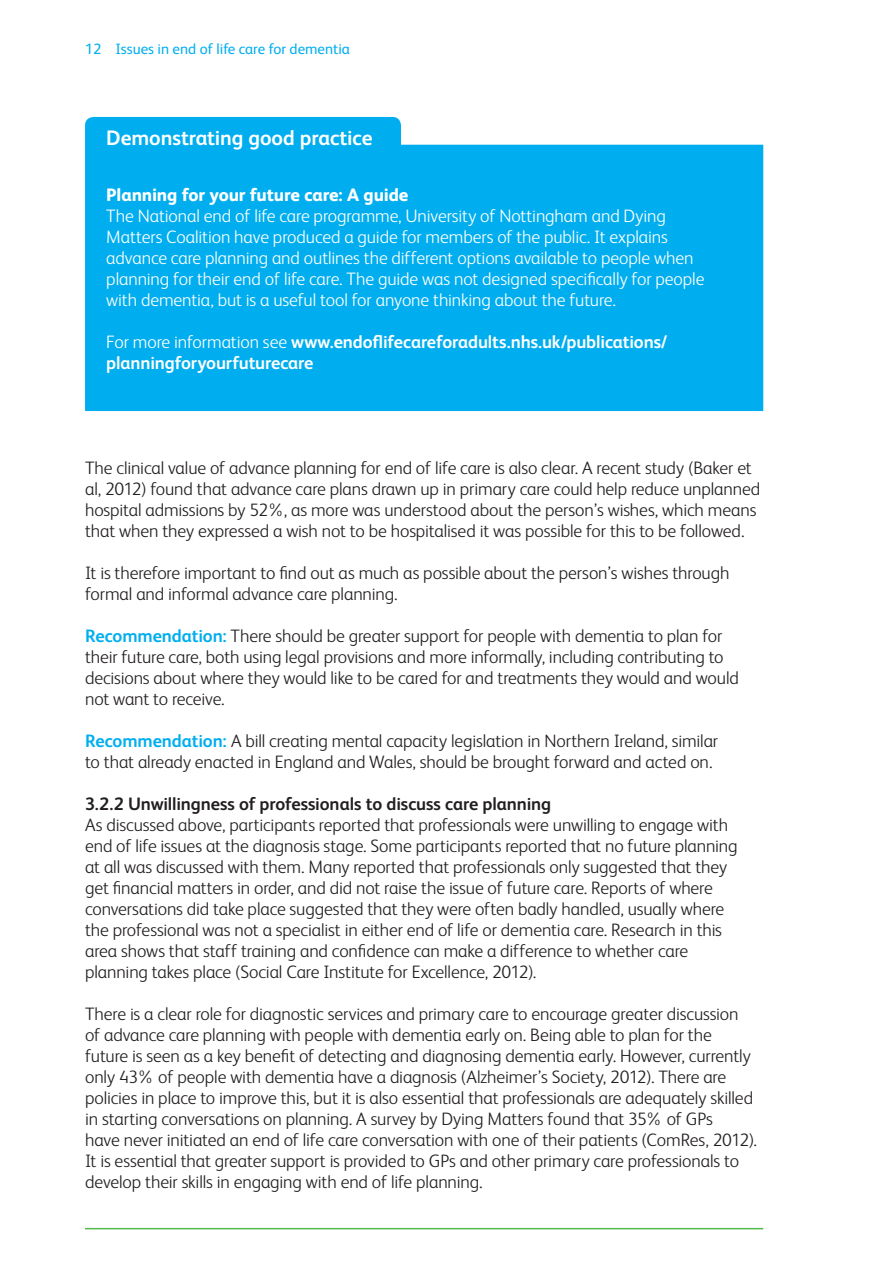
<style>
.page{position:relative;width:893px;height:1263px;background:#fff}
.page>*{position:absolute;margin:0;border:0;box-sizing:border-box;transform-origin:0 0}
.t1{font:700 21px "FS Albert";letter-spacing:-.005em;color:#fff}
.t2{font:300 18px/21px "FS Albert";letter-spacing:-.005em;color:#231f20}
.t3{font:300 18px/21px "FS Albert";letter-spacing:-.005em;color:#fff}
.t4{font:700 18px/21px "FS Albert";letter-spacing:-.005em;color:#fff}
.t5{font:700 18px "FS Albert";letter-spacing:-.01em;color:#231f20}
.t6{font:800 18px "FS Albert";letter-spacing:-.01em;color:#fff}
.t7{font:15px "FS Albert";color:#00aeef}
.s1{font-weight:300}
.s2{font-weight:700;color:#00aeef}
</style>
<div class="page">
<hr style="left:85px;top:1228px;width:678px;height:1px;background:#51b948">
<div style="left:85px;top:117px;width:678px;height:294px;background:#00aeef"></div>
<p class="t7" style="left:85px;top:41px;width:266px">12 Issues in end of life care for dementia</p>
<p class="t1" style="left:106px;top:126px;width:268px">Demonstrating good practice</p>
<p class="t6" style="left:106px;top:184px;width:304px">Planning for your future care: A guide</p>
<p class="t3" style="left:106px;top:205px;width:600px">The National end of life care programme, University of Nottingham and Dying Matters Coalition have produced a guide for members of the public. It explains advance care planning and outlines the different options available to people when planning for their end of life care. The guide was not designed specifically for people with dementia, but is a useful tool for anyone thinking about the future.</p>
<p class="t4" style="left:106px;top:331px;width:562px"><span class="s1">For more information see</span> www.endoflifecareforadults.nhs.uk/publications/ planningforyourfuturecare</p>
<p class="t2" style="left:85px;top:457px;width:677px">The clinical value of advance planning for end of life care is also clear. A recent study (Baker et al, 2012) found that advance care plans drawn up in primary care could help reduce unplanned hospital admissions by 52%, as more was understood about the person’s wishes, which means that when they expressed a wish not to be hospitalised it was possible for this to be followed.</p>
<p class="t2" style="left:85px;top:562px;width:646px">It is therefore important to find out as much as possible about the person’s wishes through formal and informal advance care planning.</p>
<p class="t2" style="left:85px;top:625px;width:655px"><span class="s2">Recommendation:</span> There should be greater support for people with dementia to plan for their future care, both using legal provisions and more informally, including contributing to decisions about where they would like to be cared for and treatments they would and would not want to receive.</p>
<p class="t2" style="left:85px;top:730px;width:635px"><span class="s2">Recommendation:</span> A bill creating mental capacity legislation in Northern Ireland, similar to that already enacted in England and Wales, should be brought forward and acted on.</p>
<p class="t5" style="left:85px;top:793px;width:468px">3.2.2 Unwillingness of professionals to discuss care planning</p>
<p class="t2" style="left:85px;top:814px;width:654px">As discussed above, participants reported that professionals were unwilling to engage with end of life issues at the diagnosis stage. Some participants reported that no future planning at all was discussed with them. Many reported that professionals only suggested that they get financial matters in order, and did not raise the issue of future care. Reports of where conversations did take place suggested that they were often badly handled, usually where the professional was not a specialist in either end of life or dementia care. Research in this area shows that staff training and confidence can make a difference to whether care planning takes place (Social Care Institute for Excellence, 2012).</p>
<p class="t2" style="left:85px;top:1003px;width:673px">There is a clear role for diagnostic services and primary care to encourage greater discussion of advance care planning with people with dementia early on. Being able to plan for the future is seen as a key benefit of detecting and diagnosing dementia early. However, currently only 43% of people with dementia have a diagnosis (Alzheimer’s Society, 2012). There are policies in place to improve this, but it is also essential that professionals are adequately skilled in starting conversations on planning. A survey by Dying Matters found that 35% of GPs<br>have never initiated an end of life care conversation with one of their patients (ComRes, 2012).<br>It is essential that greater support is provided to GPs and other primary care professionals to develop their skills in engaging with end of life planning.</p>
</div>
